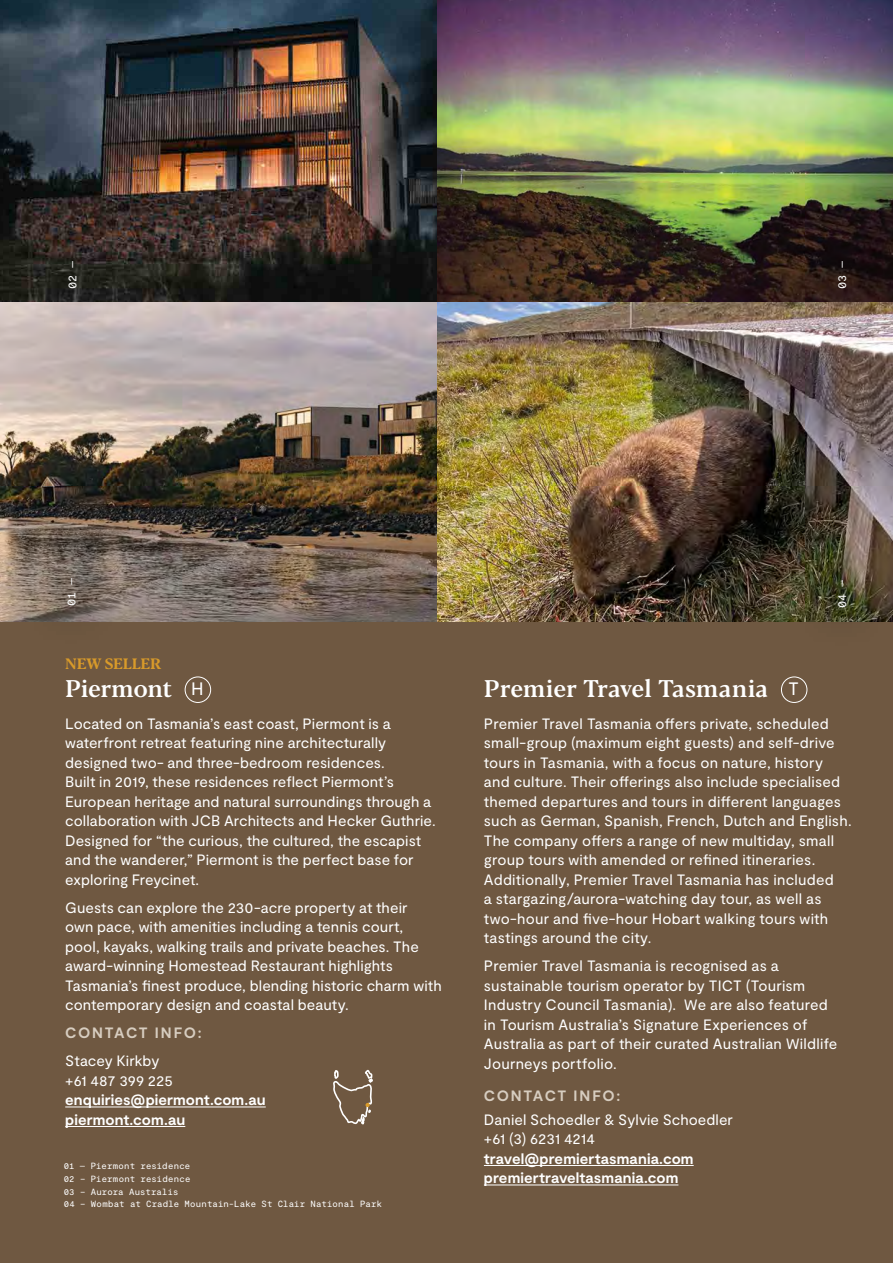
<style>
.page{position:relative;width:893px;height:1263px;background:#6f5841}
.page>*{position:absolute;margin:0;border:0;box-sizing:border-box;transform-origin:0 0}
.t1{font:500 24px "Blacker Text";letter-spacing:-.01em;color:#fff}
.t2{font:18px "Moderat";color:#fff}
.t3{font:15px/19.5px "Moderat";letter-spacing:.005em;color:#fff}
.t4{font:700 15px "Moderat";letter-spacing:.005em;color:#fff}
.sub_sub{font:700 15px "Moderat";letter-spacing:.105em;color:#d7cdc0}
.t5{font:700 15px "Blacker Text";letter-spacing:-.02em;color:#d89a2a}
.t6{font:12px "Moderat Mono Regular";letter-spacing:-.02em;color:#fff}
.t7{font:9px "Moderat Mono Regular";letter-spacing:.015em;color:#fff}
</style>
<div class="page">
<hr style="left:65px;top:1106px;width:201px;height:1px;background:#fff">
<hr style="left:65px;top:1126px;width:120px;height:1px;background:#fff">
<div style="left:185px;top:677px;width:26px;height:26px;border:1px solid #fff;border-radius:50%"></div>
<hr style="left:484px;top:1165px;width:210px;height:1px;background:#fff">
<hr style="left:484px;top:1184px;width:194px;height:1px;background:#fff">
<div style="left:781px;top:677px;width:26px;height:26px;border:1px solid #fff;border-radius:50%"></div>
<img style="left:0;top:0;width:438px;height:621px">
<img style="left:438px;top:0;width:455px;height:303px">
<img style="left:438px;top:303px;width:455px;height:318px">
<div style="left:27px;top:540px;width:89px;height:104px;background:#000;opacity:.75"></div>
<div style="left:28px;top:223px;width:89px;height:104px;background:#000;opacity:.75"></div>
<div style="left:798px;top:223px;width:88px;height:104px;background:#000;opacity:.75"></div>
<div style="left:798px;top:541px;width:88px;height:105px;background:#000;opacity:.75"></div>
<svg style="left:333px;top:1070px;width:40px;height:54px"></svg>
<p class="t6" style="left:65px;top:289px;width:30px;rotate:-90deg">02 —</p>
<p class="t6" style="left:835px;top:289px;width:30px;rotate:-90deg">03 —</p>
<p class="t6" style="left:64px;top:606px;width:30px;rotate:-90deg">01 —</p>
<p class="t5" style="left:65px;top:655px;width:98px">NEW SELLER</p>
<p class="t1" style="left:65px;top:673px;width:109px">Piermont</p>
<p class="t2" style="left:191px;top:679px;width:14px">H</p>
<p class="t3" style="left:65px;top:714px;width:372px">Located on Tasmania’s east coast, Piermont is a waterfront retreat featuring nine architecturally designed two- and three-bedroom residences.<br>Built in 2019, these residences reflect Piermont’s European heritage and natural surroundings through a collaboration with JCB Architects and Hecker Guthrie.<br>Designed for “the curious, the cultured, the escapist and the wanderer,” Piermont is the perfect base for exploring Freycinet.</p>
<p class="t3" style="left:65px;top:898px;width:378px">Guests can explore the 230-acre property at their<br>own pace, with amenities including a tennis court,<br>pool, kayaks, walking trails and private beaches. The award-winning Homestead Restaurant highlights Tasmania’s finest produce, blending historic charm with contemporary design and coastal beauty.</p>
<p class="sub_sub" style="left:65px;top:1024px;width:138px">CONTACT INFO:</p>
<p class="t3" style="left:65px;top:1052px;width:96px">Stacey Kirkby</p>
<p class="t3" style="left:65px;top:1071px;width:109px">+61 487 399 225</p>
<p class="t4" style="left:65px;top:1091px;width:202px">enquiries@piermont.com.au</p>
<p class="t4" style="left:65px;top:1111px;width:122px">piermont.com.au</p>
<p class="t7" style="left:64px;top:1161px;width:128px">01 — Piermont residence</p>
<p class="t7" style="left:64px;top:1173px;width:128px">02 – Piermont residence</p>
<p class="t7" style="left:64px;top:1186px;width:116px">03 – Aurora Australis</p>
<p class="t7" style="left:64px;top:1199px;width:320px">04 – Wombat at Cradle Mountain-Lake St Clair National Park</p>
<p class="t6" style="left:835px;top:608px;width:30px;rotate:-90deg">04 —</p>
<p class="t1" style="left:484px;top:673px;width:286px">Premier Travel Tasmania</p>
<p class="t2" style="left:788px;top:679px;width:12px">T</p>
<p class="t3" style="left:484px;top:714px;width:369px">Premier Travel Tasmania offers private, scheduled small-group (maximum eight guests) and self-drive tours in Tasmania, with a focus on nature, history and culture. Their offerings also include specialised themed departures and tours in different languages such as German, Spanish, French, Dutch and English.<br>The company offers a range of new multiday, small group tours with amended or refined itineraries.<br>Additionally, Premier Travel Tasmania has included<br>a stargazing/aurora-watching day tour, as well as two-hour and five-hour Hobart walking tours with tastings around the city.</p>
<p class="t3" style="left:484px;top:957px;width:355px">Premier Travel Tasmania is recognised as a sustainable tourism operator by TICT (Tourism Industry Council Tasmania). We are also featured in Tourism Australia’s Signature Experiences of Australia as part of their curated Australian Wildlife Journeys portfolio.</p>
<p class="sub_sub" style="left:484px;top:1087px;width:138px">CONTACT INFO:</p>
<p class="t3" style="left:484px;top:1110px;width:251px">Daniel Schoedler &amp; Sylvie Schoedler</p>
<p class="t3" style="left:484px;top:1130px;width:113px">+61 (3) 6231 4214</p>
<p class="t4" style="left:484px;top:1150px;width:211px">travel@premiertasmania.com</p>
<p class="t4" style="left:484px;top:1169px;width:196px">premiertraveltasmania.com</p>
</div>
